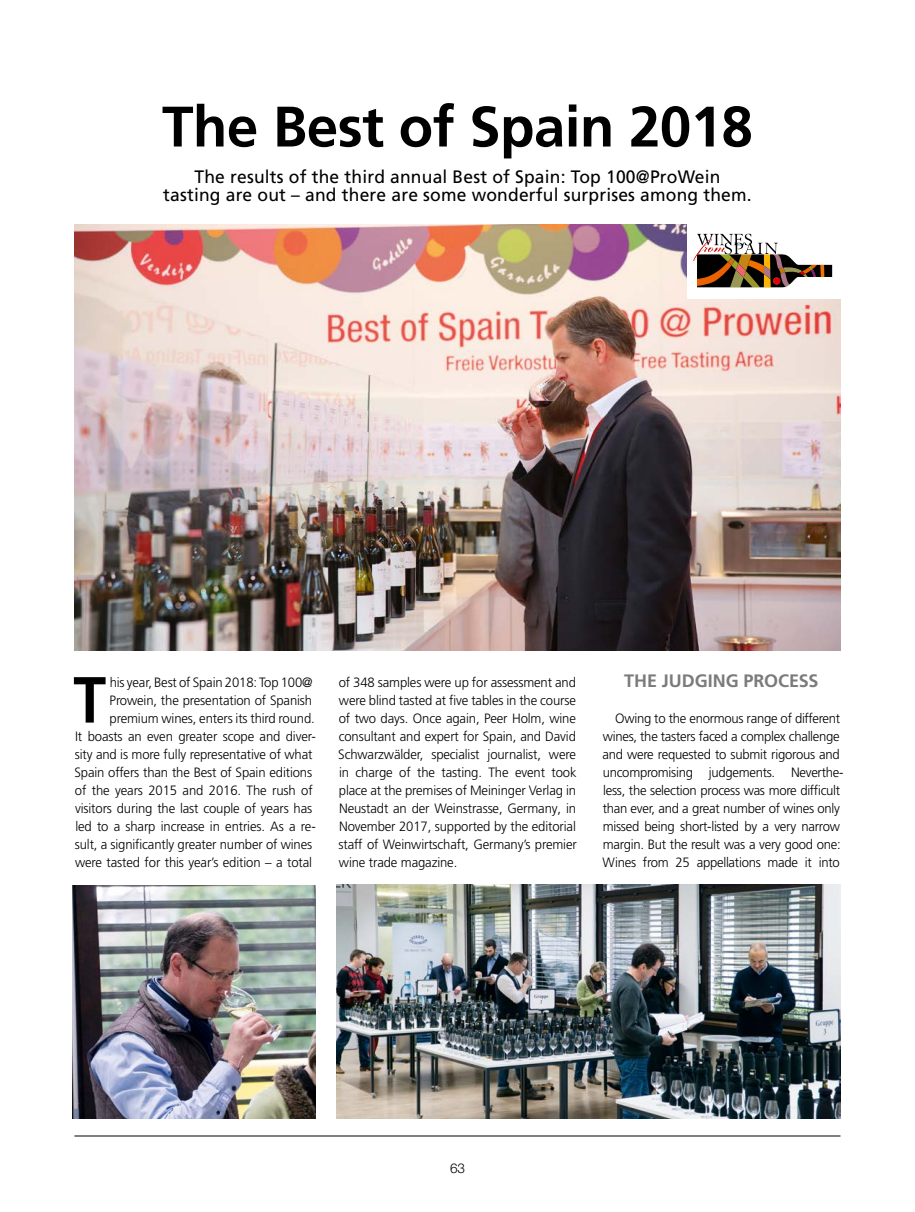
<style>
.page{position:relative;width:915px;height:1212px;background:#fff}
.page>*{position:absolute;margin:0;border:0;box-sizing:border-box;transform-origin:0 0}
.t1{font:700 65.1px "Frutiger LT Pro";color:#000;scale:.9 1}
.t2{font:700 57px "Frutiger LT Pro";letter-spacing:-.01em;color:#000}
.t3{font:18px/18px "Frutiger LT Pro";letter-spacing:.01em;color:#000;text-align:center}
.t4{font:700 18px "Frutiger LT Pro";letter-spacing:-.005em;color:#7a7b7a}
.t5{font:300 13.5px/18px "Frutiger LT Pro";letter-spacing:-.01em;color:#000;text-align:right}
.t6{font:300 13.5px "Helvetica Neue LT Std";color:#000}
</style>
<div class="page">
<hr style="left:74px;top:1135px;width:766px;height:1px;background:#000">
<img style="left:74px;top:224px;width:765px;height:426px">
<div style="left:686px;top:224px;width:154px;height:75px;background:#fff"></div>
<svg style="left:693px;top:234px;width:139px;height:54px"></svg>
<img style="left:337px;top:884px;width:503px;height:234px">
<img style="left:73px;top:886px;width:242px;height:232px">
<h2 class="t2" style="left:162px;top:93px;width:592px">The Best of Spain 2018</h2>
<h3 class="t3" style="left:163px;top:167px;width:590px">The results of the third annual Best of Spain: Top 100@ProWein<br>tasting are out – and there are some wonderful surprises among them.</h3>
<p class="t5" style="left:74px;top:673px;width:243px">his year, Best of Spain 2018: Top 100@ Prowein, the presentation of Spanish premium wines, enters its third round.<br>It boasts an even greater scope and diver&shy;sity and is more fully representative of what Spain offers than the Best of Spain editions of the years 2015 and 2016. The rush of visitors during the last couple of years has led to a sharp increase in entries. As a re&shy;sult, a significantly greater number of wines were tasted for this year’s edition – a total</p>
<p class="t5" style="left:338px;top:673px;width:240px;text-align:justify">of 348 samples were up for assessment and were blind tasted at five tables in the course of two days. Once again, Peer Holm, wine consultant and expert for Spain, and David Schwarzwälder, specialist journalist, were in charge of the tasting. The event took place at the premises of Meininger Verlag in Neustadt an der Weinstrasse, Germany, in November 2017, supported by the editorial staff of Weinwirtschaft, Germany’s premier wine trade magazine.</p>
<h3 class="t4" style="left:624px;top:670px;width:196px">THE JUDGING PROCESS</h3>
<h1 class="t1" style="left:73px;top:662px;width:38px">T</h1>
<p class="t5" style="left:602px;top:709px;width:242px;text-align:left;text-indent:13px">Owing to the enormous range of different wines, the tasters faced a complex challenge and were requested to submit rigorous and uncompromising judgements. Neverthe&shy;less, the selection process was more difficult than ever, and a great number of wines only missed being short-listed by a very narrow margin. But the result was a very good one:<br>Wines from 25 appellations made it into</p>
<p class="t6" style="left:450px;top:1159px;width:16px">63</p>
</div>
